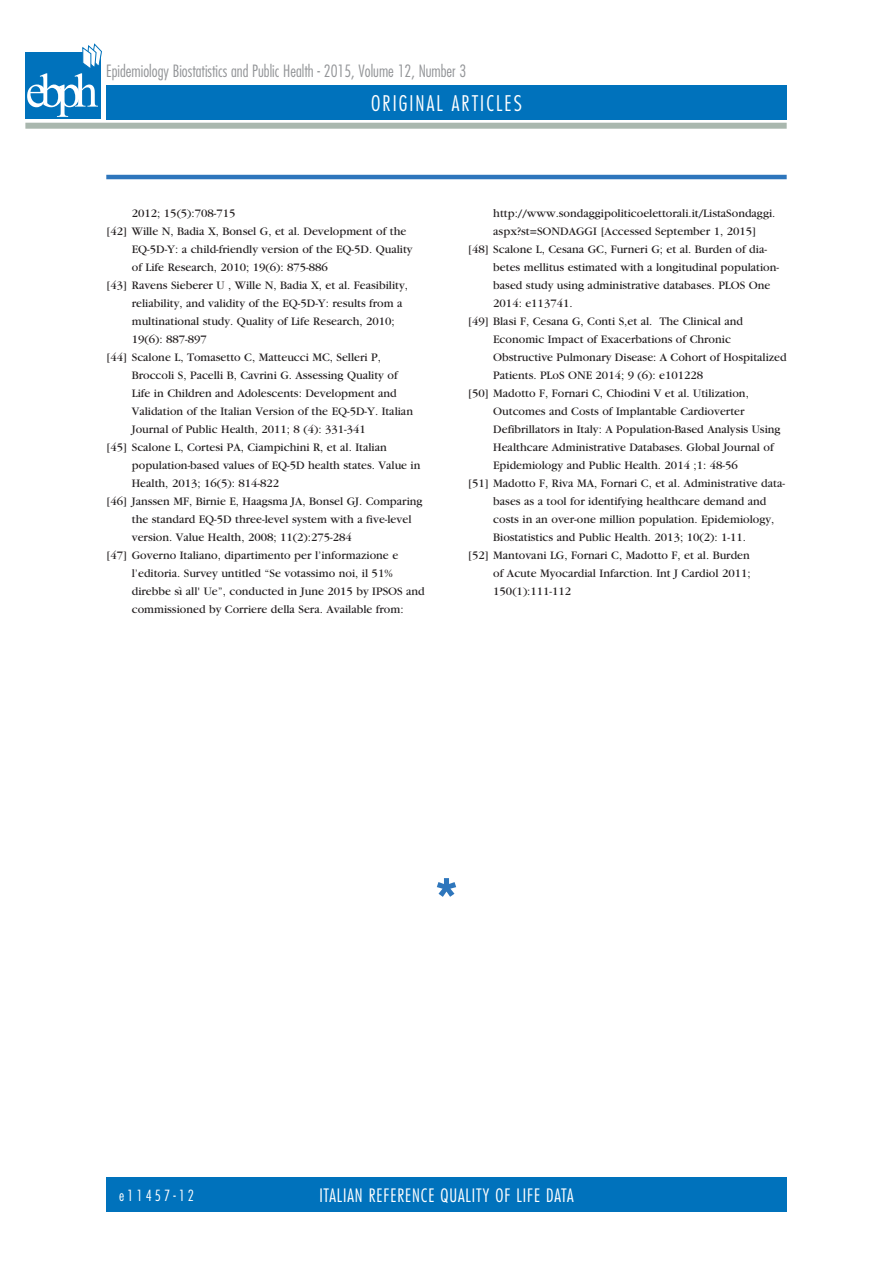
<style>
.page{position:relative;width:893px;height:1263px;background:#fff}
.page>*{position:absolute;margin:0;border:0;box-sizing:border-box;transform-origin:0 0}
.t1{font:300 condensed 21px "Futura Std";letter-spacing:.1em;color:#fff}
.t2{font:300 condensed 18px "Futura Std";letter-spacing:.05em;color:#fff}
.t3{font:300 condensed 16.5px "Futura Std";color:#939598}
.t4{font:300 condensed 15px "Futura Std";letter-spacing:.2em;color:#fff}
.t5{font:12px "Garamond";color:#231f20}
</style>
<div class="page">
<div style="left:106px;top:85px;width:681px;height:34px;background:#0072bc"></div>
<div style="left:106px;top:1178px;width:681px;height:34px;background:#0072bc"></div>
<div style="left:25px;top:123px;width:762px;height:6px;background:#a9b7ae"></div>
<div style="left:25px;top:52px;width:76px;height:67px;background:#0072bc"></div>
<svg style="left:27px;top:43px;width:75px;height:74px"></svg>
<hr style="left:106px;top:175px;width:681px;height:4px;background:#2e76bc">
<svg style="left:437px;top:878px;width:19px;height:19px"></svg>
<h3 class="t3" style="left:106px;top:62px;width:361px">Epidemiology Biostatistics and Public Health - 2015, Volume 12, Number 3</h3>
<h1 class="t1" style="left:371px;top:91px;width:152px">ORIGINAL ARTICLES</h1>
<p class="t5" style="left:132px;top:207px;width:105px">2012; 15(5):708-715</p>
<p class="t5" style="left:106px;top:225px;width:302px">[42] Wille N, Badia X, Bonsel G, et al. Development of the</p>
<p class="t5" style="left:132px;top:243px;width:282px">EQ-5D-Y: a child-friendly version of the EQ-5D. Quality</p>
<p class="t5" style="left:132px;top:261px;width:198px">of Life Research, 2010; 19(6): 875-886</p>
<p class="t5" style="left:106px;top:279px;width:303px">[43] Ravens Sieberer U , Wille N, Badia X, et al. Feasibility,</p>
<p class="t5" style="left:132px;top:297px;width:272px">reliability, and validity of the EQ-5D-Y: results from a</p>
<p class="t5" style="left:132px;top:315px;width:264px">multinational study. Quality of Life Research, 2010;</p>
<p class="t5" style="left:132px;top:333px;width:77px">19(6): 887-897</p>
<p class="t5" style="left:106px;top:351px;width:276px">[44] Scalone L, Tomasetto C, Matteucci MC, Selleri P,</p>
<p class="t5" style="left:132px;top:369px;width:267px">Broccoli S, Pacelli B, Cavrini G. Assessing Quality of</p>
<p class="t5" style="left:132px;top:387px;width:266px">Life in Children and Adolescents: Development and</p>
<p class="t5" style="left:132px;top:405px;width:283px">Validation of the Italian Version of the EQ-5D-Y. Italian</p>
<p class="t5" style="left:132px;top:423px;width:235px">Journal of Public Health, 2011; 8 (4): 331-341</p>
<p class="t5" style="left:106px;top:441px;width:282px">[45] Scalone L, Cortesi PA, Ciampichini R, et al. Italian</p>
<p class="t5" style="left:132px;top:459px;width:290px">population-based values of EQ-5D health states. Value in</p>
<p class="t5" style="left:132px;top:477px;width:149px">Health, 2013; 16(5): 814-822</p>
<p class="t5" style="left:106px;top:495px;width:318px">[46] Janssen MF, Birnie E, Haagsma JA, Bonsel GJ. Comparing</p>
<p class="t5" style="left:132px;top:513px;width:281px">the standard EQ-5D three-level system with a five-level</p>
<p class="t5" style="left:132px;top:531px;width:221px">version. Value Health, 2008; 11(2):275-284</p>
<p class="t5" style="left:106px;top:549px;width:293px">[47] Governo Italiano, dipartimento per l’informazione e</p>
<p class="t5" style="left:132px;top:567px;width:262px">l’editoria. Survey untitled “Se votassimo noi, il 51%</p>
<p class="t5" style="left:132px;top:585px;width:295px">direbbe sì all' Ue”, conducted in June 2015 by IPSOS and</p>
<p class="t5" style="left:132px;top:603px;width:273px">commissioned by Corriere della Sera. Available from:</p>
<p class="t5" style="left:493px;top:207px;width:284px">http://www.sondaggipoliticoelettorali.it/ListaSondaggi.</p>
<p class="t5" style="left:493px;top:225px;width:265px">aspx?st=SONDAGGI [Accessed September 1, 2015]</p>
<p class="t5" style="left:468px;top:243px;width:301px">[48] Scalone L, Cesana GC, Furneri G; et al. Burden of dia-</p>
<p class="t5" style="left:493px;top:261px;width:287px">betes mellitus estimated with a longitudinal population-</p>
<p class="t5" style="left:493px;top:279px;width:279px">based study using administrative databases. PLOS One</p>
<p class="t5" style="left:493px;top:297px;width:81px">2014: e113741.</p>
<p class="t5" style="left:468px;top:315px;width:277px">[49] Blasi F, Cesana G, Conti S,et al. The Clinical and</p>
<p class="t5" style="left:493px;top:333px;width:239px">Economic Impact of Exacerbations of Chronic</p>
<p class="t5" style="left:493px;top:351px;width:295px">Obstructive Pulmonary Disease: A Cohort of Hospitalized</p>
<p class="t5" style="left:493px;top:369px;width:212px">Patients. PLoS ONE 2014; 9 (6): e101228</p>
<p class="t5" style="left:468px;top:387px;width:283px">[50] Madotto F, Fornari C, Chiodini V et al. Utilization,</p>
<p class="t5" style="left:493px;top:405px;width:253px">Outcomes and Costs of Implantable Cardioverter</p>
<p class="t5" style="left:493px;top:423px;width:289px">Defibrillators in Italy: A Population-Based Analysis Using</p>
<p class="t5" style="left:493px;top:441px;width:282px">Healthcare Administrative Databases. Global Journal of</p>
<p class="t5" style="left:493px;top:459px;width:246px">Epidemiology and Public Health. 2014 ;1: 48-56</p>
<p class="t5" style="left:468px;top:477px;width:319px">[51] Madotto F, Riva MA, Fornari C, et al. Administrative data-</p>
<p class="t5" style="left:493px;top:495px;width:275px">bases as a tool for identifying healthcare demand and</p>
<p class="t5" style="left:493px;top:513px;width:283px">costs in an over-one million population. Epidemiology,</p>
<p class="t5" style="left:493px;top:531px;width:254px">Biostatistics and Public Health. 2013; 10(2): 1-11.</p>
<p class="t5" style="left:468px;top:549px;width:284px">[52] Mantovani LG, Fornari C, Madotto F, et al. Burden</p>
<p class="t5" style="left:493px;top:567px;width:259px">of Acute Myocardial Infarction. Int J Cardiol 2011;</p>
<p class="t5" style="left:493px;top:585px;width:79px">150(1):111-112</p>
<p class="t4" style="left:119px;top:1187px;width:77px">e11457-12</p>
<h2 class="t2" style="left:319px;top:1185px;width:256px">ITALIAN REFERENCE QUALITY OF LIFE DATA</h2>
</div>
